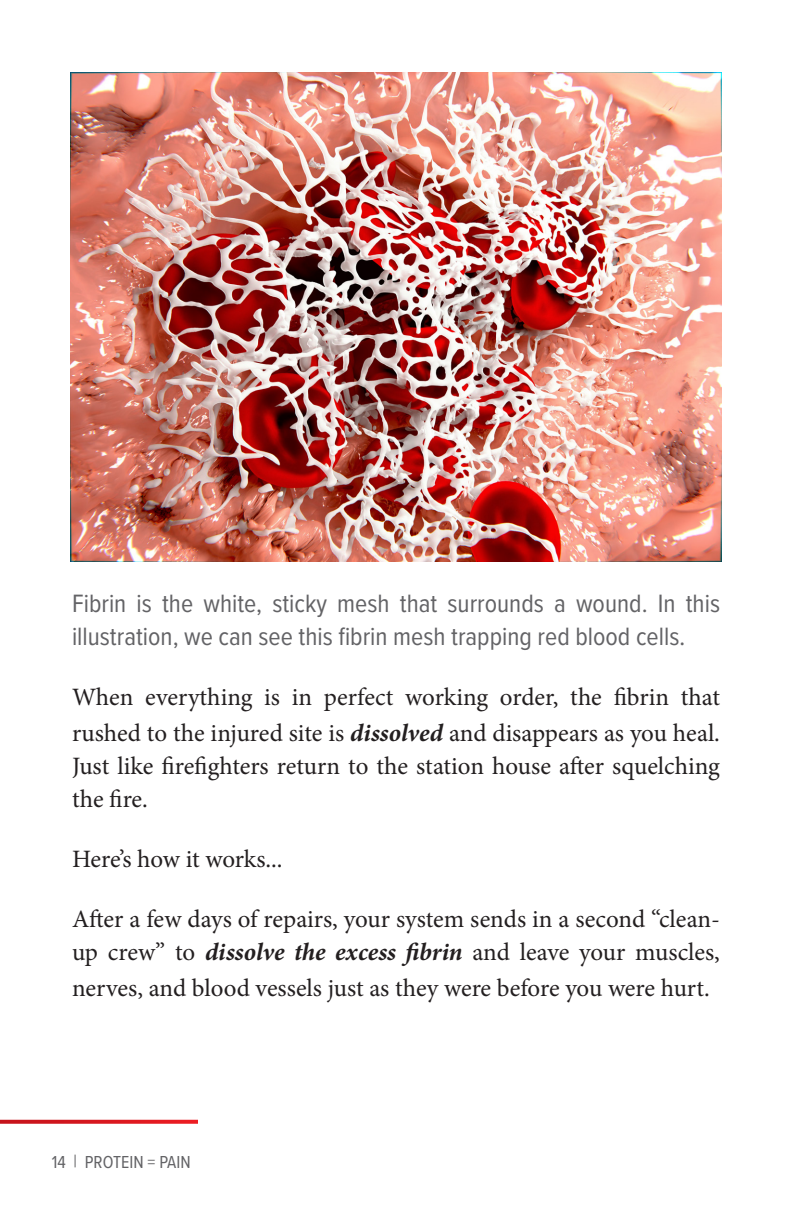
<style>
.page{position:relative;width:792px;height:1224px;background:#fff}
.page>*{position:absolute;margin:0;border:0;box-sizing:border-box;transform-origin:0 0}
.t1{font:26px/33px "Proxima Nova Cond";color:#636366}
.t2{font:25px/33px "Minion Pro";letter-spacing:-.005em;color:#231f20}
.t3{font:18px "Proxima Nova Cond";color:#636366}
.s1{font-family:"Minion Pro";font-size:25px}
.s2{font-weight:700;font-style:italic}
</style>
<div class="page">
<svg style="left:0;top:1120px;width:198px;height:4px"></svg>
<img style="left:71px;top:73px;width:650px;height:488px">
<p class="t1" style="left:72px;top:586px;width:650px">Fibrin is the white, sticky mesh that surrounds a wound. In this illustration, we can see this fibrin mesh trapping red blood cells<span class="s1">.</span></p>
<p class="t2" style="left:72px;top:679px;width:650px;line-height:36px">When everything is in perfect working order, the fibrin that rushed to the injured site is <span class="s2">dissolved</span> and disappears as you heal.</p>
<p class="t2" style="left:72px;top:750px;width:649px">Just like firefighters return to the station house after squelching the fire.</p>
<p class="t2" style="left:72px;top:843px;width:212px">Here’s how it works...</p>
<p class="t2" style="left:72px;top:903px;width:650px">After a few days of repairs, your system sends in a second “clean&shy;up crew” to <span class="s2">dissolve the excess fibrin</span> and leave your muscles,</p>
<p class="t2" style="left:72px;top:972px;width:639px">nerves, and blood vessels just as they were before you were hurt.</p>
<p class="t3" style="left:52px;top:1148px;width:140px">14 | PROTEIN = PAIN</p>
</div>
